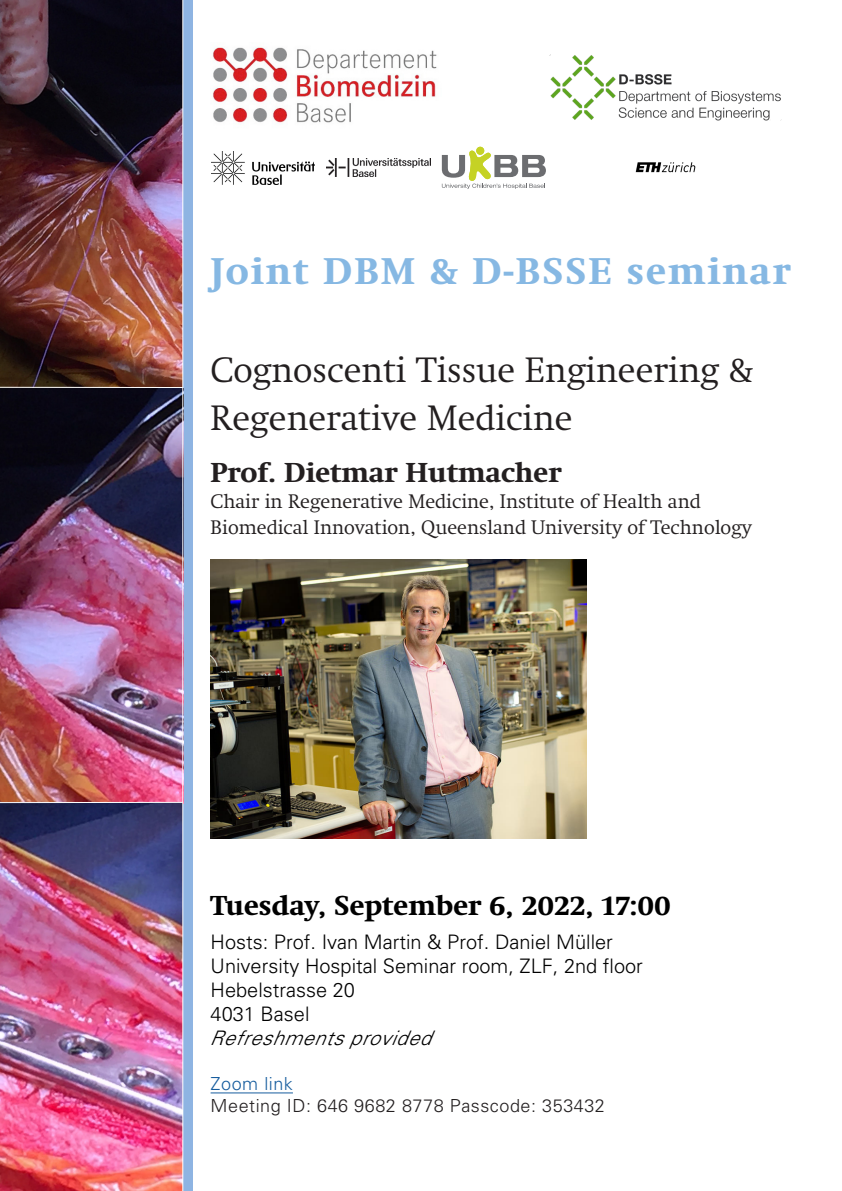
<style>
.page{position:relative;width:842px;height:1191px;background:#fff}
.page>*{position:absolute;margin:0;border:0;box-sizing:border-box;transform-origin:0 0}
.t1{font:700 38px "Swift Neue LT Pro";letter-spacing:.05em;color:#86b8e3}
.t2{font:300 36px/48px "Swift Neue LT Pro";color:#231f20}
.t3{font:700 28px "Swift Neue LT Pro";color:#000}
.t4{font:700 28px "Swift Neue LT Pro";color:#231f20}
.t5{font:300 20px/23.9px "Univers";color:#000}
.t6{font:300 20px "Swift Neue LT Pro";color:#231f20}
.t7{font:300 18px/21.6px "Univers";letter-spacing:.03em;color:#231f20}
.s1{font-style:italic}
.s2{color:#175d9e}
</style>
<div class="page">
<div style="left:180px;top:0;width:13px;height:1191px;background:#8eb4e2"></div>
<img style="left:0;top:0;width:182px;height:1191px">
<hr style="left:0;top:387px;width:183px;height:1px;background:#fff">
<hr style="left:0;top:802px;width:183px;height:1px;background:#fff">
<hr style="left:182px;top:0;width:1px;height:1191px;background:#fff">
<img style="left:211px;top:560px;width:376px;height:278px">
<img style="left:213px;top:47px;width:224px;height:76px">
<img style="left:550px;top:54px;width:231px;height:67px">
<img style="left:211px;top:151px;width:104px;height:33px">
<img style="left:326px;top:159px;width:104px;height:18px">
<img style="left:635px;top:162px;width:61px;height:11px">
<svg style="left:442px;top:147px;width:104px;height:42px"></svg>
<hr style="left:211px;top:1092px;width:82px;height:1px;background:#175d9e">
<p class="t1" style="left:211px;top:249px;width:581px">Joint DBM &amp; D-BSSE seminar</p>
<p class="t2" style="left:211px;top:345px;width:545px">Cognoscenti Tissue Engineering &amp;<br>Regenerative Medicine</p>
<p class="t4" style="left:211px;top:456px;width:352px">Prof. Dietmar Hutmacher</p>
<p class="t6" style="left:211px;top:489px;width:492px">Chair in Regenerative Medicine, Institute of Health and</p>
<p class="t6" style="left:211px;top:515px;width:543px">Biomedical Innovation, Queensland University of Technology</p>
<p class="t3" style="left:211px;top:889px;width:462px">Tuesday, September 6, 2022, 17:00</p>
<p class="t5" style="left:210px;top:930px;width:435px">Hosts: Prof. Ivan Martin &amp; Prof. Daniel Müller<br>University Hospital Seminar room, ZLF, 2nd floor<br>Hebelstrasse 20<br>4031 Basel<br><span class="s1">Refreshments provided</span></p>
<p class="t7" style="left:211px;top:1073px;width:396px"><span class="s2">Zoom link<br></span>Meeting ID: 646 9682 8778 Passcode: 353432</p>
</div>
